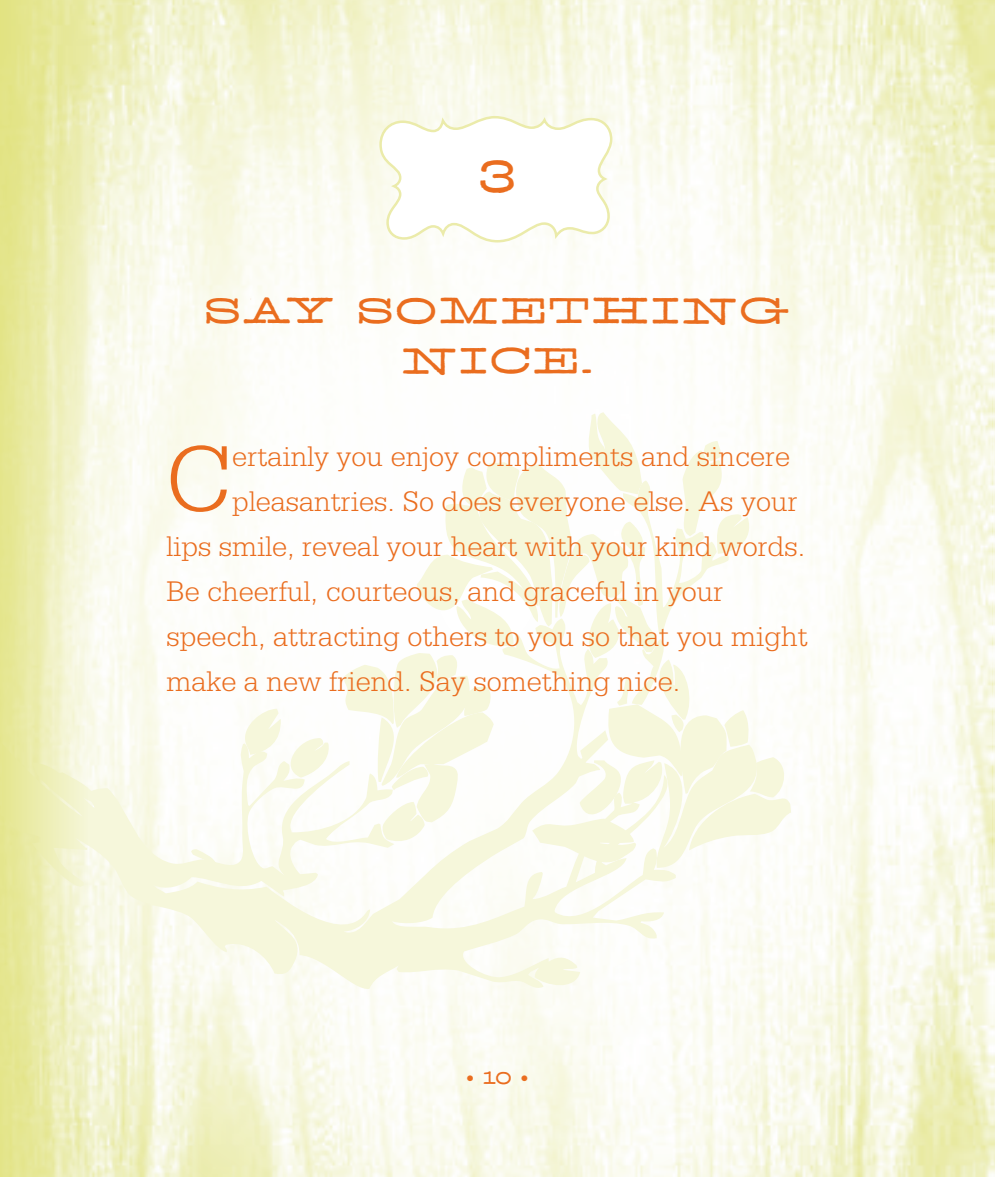
<style>
.page{position:relative;width:995px;height:1177px;background:#fff}
.page>*{position:absolute;margin:0;border:0;box-sizing:border-box;transform-origin:0 0}
.t1{font:300 98.75px "Serifa";color:#ea6d1f}
.t2{font:45px "Archive Antique Extended";color:#ea6d1f}
.t3{font:35px/50px "Archive Antique Extended";letter-spacing:.1em;color:#ea6d1f;text-align:center}
.t4{font:300 30px "Serifa Std";color:#ea6d1f}
.t5{font:300 17.5px "Serifa Std";color:#ea6d1f}
.s1{font-family:"Archive Antique Extended";font-weight:400}
</style>
<div class="page">
<img style="left:88px;top:0;width:906px;height:1177px">
<svg style="left:378px;top:113px;width:235px;height:131px"></svg>
<svg style="left:88px;top:618px;width:587px;height:373px;fill:#fcfcf5"></svg>
<svg style="left:241px;top:708px;width:90px;height:69px"></svg>
<svg style="left:88px;top:772px;width:11px;height:33px"></svg>
<svg style="left:341px;top:412px;width:449px;height:459px"></svg>
<svg style="left:191px;top:849px;width:26px;height:16px"></svg>
<svg style="left:0;top:0;width:88px;height:1177px;background:#ebecad"></svg>
<svg style="left:0;top:1171px;width:3px;height:6px"></svg>
<svg style="left:991px;top:0;width:4px;height:3px"></svg>
<svg style="left:991px;top:1171px;width:4px;height:6px"></svg>
<h2 class="t2" style="left:479px;top:157px;width:37px">3</h2>
<p class="t3" style="left:205px;top:288px;width:585px">SAY SOMETHING<br>NICE.</p>
<h1 class="t1" style="left:166px;top:423px;width:67px">C</h1>
<p class="t4" style="left:232px;top:439px;width:559px">ertainly you enjoy compliments and sincere</p>
<p class="t4" style="left:232px;top:484px;width:566px">pleasantries. So does everyone else. As your</p>
<p class="t4" style="left:166px;top:529px;width:640px">lips smile, reveal your heart with your kind words.</p>
<p class="t4" style="left:166px;top:574px;width:558px">Be cheerful, courteous, and graceful in your</p>
<p class="t4" style="left:166px;top:619px;width:642px">speech, attracting others to you so that you might</p>
<p class="t4" style="left:166px;top:664px;width:515px">make a new friend. Say something nice.</p>
<p class="t5" style="left:465px;top:1068px;width:65px">• <span class="s1">10</span> •</p>
</div>
